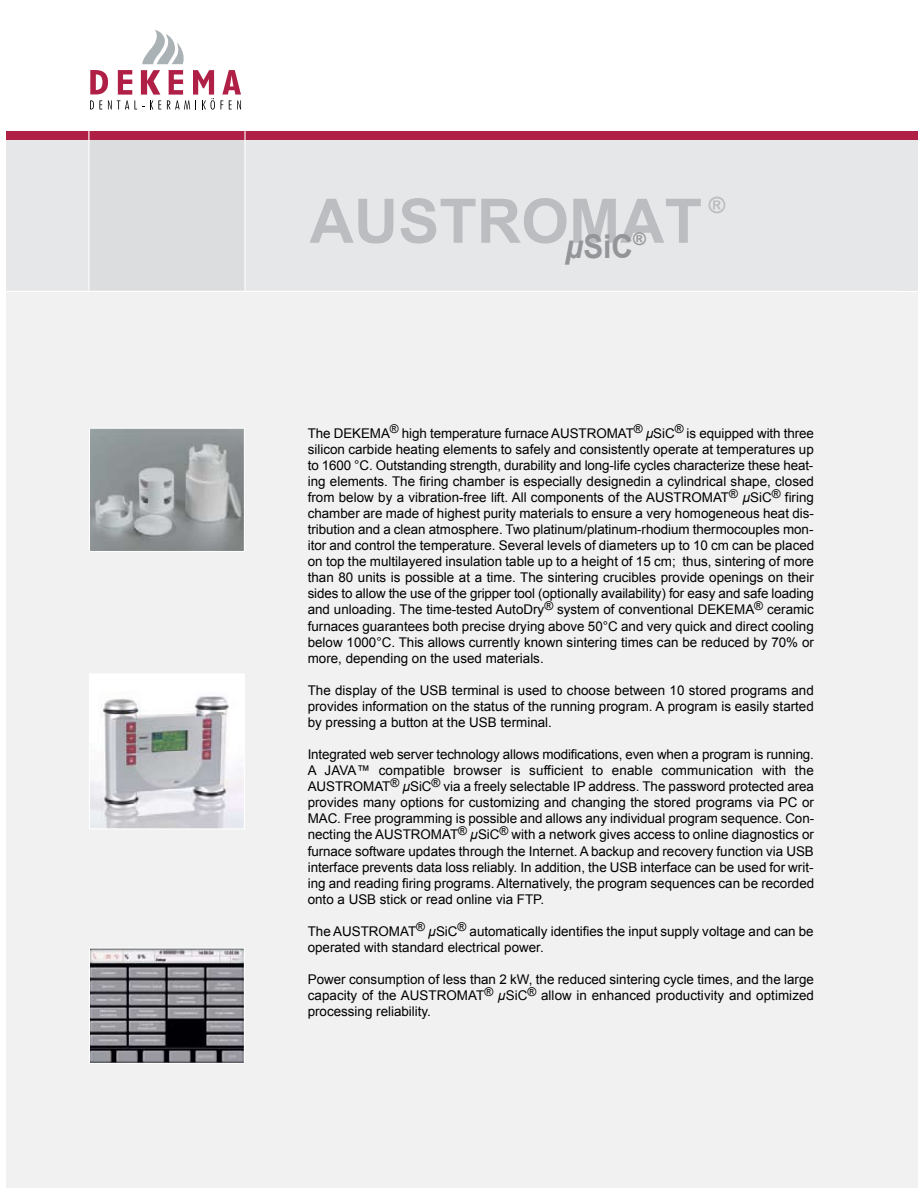
<style>
.page{position:relative;width:918px;height:1188px;background:#fff}
.page>*{position:absolute;margin:0;border:0;box-sizing:border-box;transform-origin:0 0}
.t1{font:700 61.5px "Arial";color:#bcbdc0}
.t2{font:700 32.7px "Arial";color:#939598;scale:.91 1}
.t3{font:700 22.35px "Arial";color:#bcbdc0}
.t4{font:13.35px/16px "Arial";color:#000;text-align:justify}
.s1{font-style:italic}
</style>
<div class="page">
<div style="left:898px;top:139px;width:20px;height:152px;background:#e6e7e8"></div>
<div style="left:898px;top:292px;width:20px;height:896px;background:#f1f1f2"></div>
<div style="left:898px;top:131px;width:20px;height:8px;background:#b02046"></div>
<div style="left:6px;top:139px;width:892px;height:152px;background:#e6e7e8"></div>
<div style="left:89px;top:139px;width:156px;height:152px;background:#dcddde"></div>
<div style="left:6px;top:291px;width:892px;height:897px;background:#f1f1f2"></div>
<div style="left:6px;top:131px;width:892px;height:8px;background:#b02046"></div>
<svg style="left:90px;top:70px;width:71px;height:39px"></svg>
<svg style="left:167px;top:70px;width:74px;height:40px"></svg>
<svg style="left:142px;top:30px;width:42px;height:34px"></svg>
<hr style="left:88px;top:131px;width:1px;height:160px;background:#fff">
<hr style="left:244px;top:131px;width:2px;height:160px;background:#fff">
<img style="left:91px;top:430px;width:152px;height:120px">
<div style="left:89px;top:428px;width:156px;height:124px;border:1px solid #fff"></div>
<img style="left:91px;top:675px;width:152px;height:152px">
<div style="left:89px;top:673px;width:156px;height:156px;border:1px solid #fff"></div>
<img style="left:91px;top:950px;width:152px;height:112px">
<div style="left:89px;top:948px;width:156px;height:116px;border:1px solid #fff"></div>
<hr style="left:6px;top:291px;width:892px;height:1px;background:#fff">
<h1 class="t1" style="left:310px;top:181px;width:394px">AUSTROMAT</h1>
<h3 class="t3" style="left:709px;top:190px;width:18px">®</h3>
<h2 class="t2" style="left:566px;top:225px;width:89px"><span class="s1">µ</span>SiC<sup>®</sup></h2>
<p class="t4" style="left:308px;top:425px;width:508px">The DEKEMA<sup>®</sup> high temperature furnace AUSTROMAT<sup>®</sup> <span class="s1">µ</span>SiC<sup>®</sup> is equipped with three silicon carbide heating elements to safely and consistently operate at temperatures up to 1600 °C. Outstanding strength, durability and long-life cycles characterize these heat&shy;ing elements. The firing chamber is especially designedin a cylindrical shape, closed from below by a vibration-free lift. All components of the AUSTROMAT<sup>®</sup> <span class="s1">µ</span>SiC<sup>®</sup> firing chamber are made of highest purity materials to ensure a very homogeneous heat dis&shy;tribution and a clean atmosphere. Two platinum/platinum-rhodium thermocouples mon&shy;itor and control the temperature. Several levels of diameters up to 10 cm can be placed on top the multilayered insulation table up to a height of 15 cm; thus, sintering of more than 80 units is possible at a time. The sintering crucibles provide openings on their sides to allow the use of the gripper tool (optionally availability) for easy and safe loading and unloading. The time-tested AutoDry<sup>®</sup> system of conventional DEKEMA<sup>®</sup> ceramic furnaces guarantees both precise drying above 50°C and very quick and direct cooling below 1000°C. This allows currently known sintering times can be reduced by 70% or more, depending on the used materials.</p>
<p class="t4" style="left:308px;top:682px;width:508px">The display of the USB terminal is used to choose between 10 stored programs and provides information on the status of the running program. A program is easily started by pressing a button at the USB terminal.</p>
<p class="t4" style="left:308px;top:747px;width:508px">Integrated web server technology allows modifications, even when a program is running.<br>A JAVA™ compatible browser is sufficient to enable communication with the AUSTROMAT<sup>®</sup> <span class="s1">µ</span>SiC<sup>®</sup> via a freely selectable IP address. The password protected area provides many options for customizing and changing the stored programs via PC or MAC. Free programming is possible and allows any individual program sequence. Con&shy;necting the AUSTROMAT<sup>®</sup> <span class="s1">µ</span>SiC<sup>®</sup> with a network gives access to online diagnostics or furnace software updates through the Internet. A backup and recovery function via USB interface prevents data loss reliably. In addition, the USB interface can be used for writ&shy;ing and reading firing programs. Alternatively, the program sequences can be recorded onto a USB stick or read online via FTP.</p>
<p class="t4" style="left:308px;top:923px;width:507px">The AUSTROMAT<sup>®</sup> <span class="s1">µ</span>SiC<sup>®</sup> automatically identifies the input supply voltage and can be operated with standard electrical power.</p>
<p class="t4" style="left:308px;top:972px;width:508px">Power consumption of less than 2 kW, the reduced sintering cycle times, and the large capacity of the AUSTROMAT<sup>®</sup> <span class="s1">µ</span>SiC<sup>®</sup> allow in enhanced productivity and optimized processing reliability.</p>
</div>
